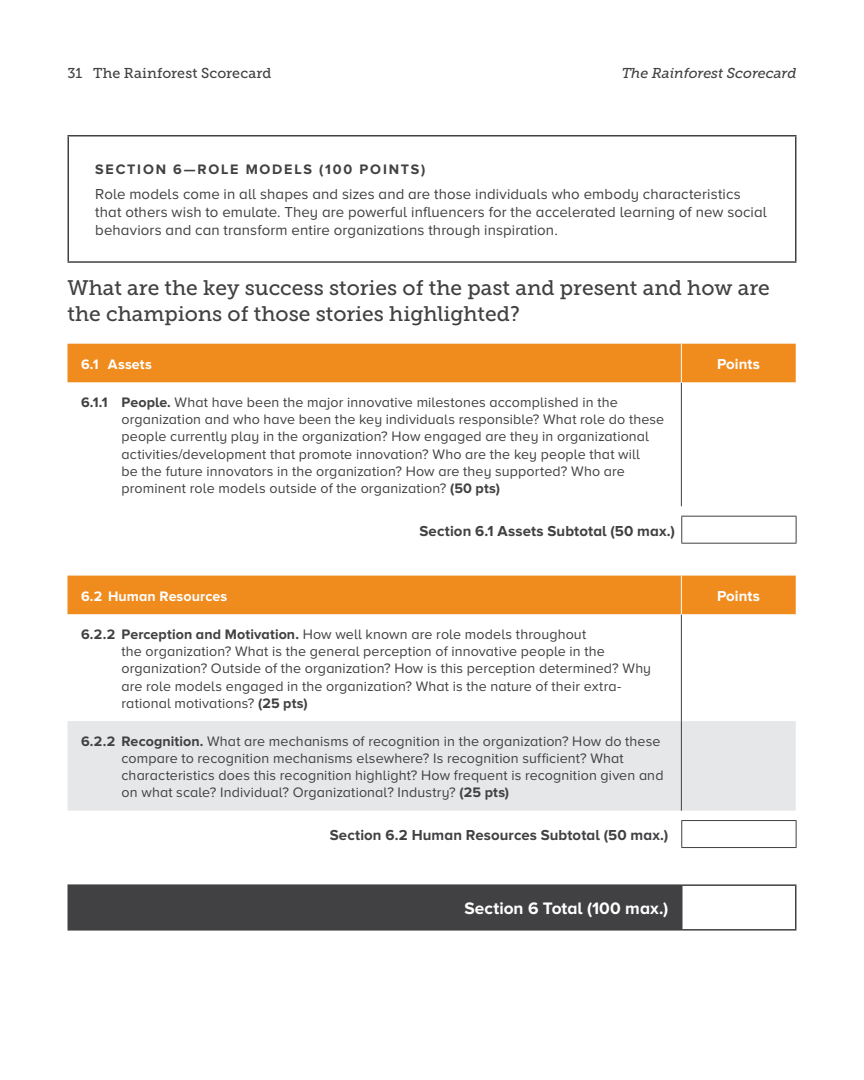
<style>
.page{position:relative;width:864px;height:1080px;background:#fff}
.page>*{position:absolute;margin:0;border:0;box-sizing:border-box;transform-origin:0 0}
.t1{font:21px/25.2px "Museo Slab 500";color:#414042}
.t2{font:700 17.25px "Proxima Nova A";letter-spacing:.005em;color:#fff}
.t3{font:15px/18px "Proxima Nova A";letter-spacing:.005em;color:#414042}
.t4{font:700 15px "Proxima Nova A";letter-spacing:.005em;color:#414042}
.t5{font:700 15px "Proxima Nova A";letter-spacing:.005em;color:#fff}
.t6{font:14.25px/17.1px "Proxima Nova A";letter-spacing:.01em;color:#414042}
.t7{font:700 14.25px "Proxima Nova A";letter-spacing:.125em;color:#414042}
.t8{font:700 14.25px "Proxima Nova A";letter-spacing:.005em;color:#fff}
.t9{font:14.25px "Museo Slab 500";letter-spacing:.01em;color:#414042}
.t10{font:italic 14.25px "Museo Slab 500";color:#414042}
.s1{font-weight:700}
</style>
<div class="page">
<hr style="left:68px;top:135px;width:728px;height:1px;background:#414042">
<hr style="left:68px;top:136px;width:1px;height:125px;background:#414042">
<hr style="left:795px;top:136px;width:1px;height:125px;background:#414042">
<hr style="left:68px;top:261px;width:728px;height:2px;background:#414042">
<div style="left:68px;top:344px;width:728px;height:39px;background:#f08b1d"></div>
<hr style="left:681px;top:383px;width:1px;height:123px;background:#414042">
<hr style="left:681px;top:344px;width:1px;height:39px;background:#fff">
<hr style="left:681px;top:516px;width:115px;height:1px;background:#414042">
<svg style="left:681px;top:517px;width:1px;height:26px"></svg>
<svg style="left:796px;top:517px;width:1px;height:26px"></svg>
<hr style="left:681px;top:543px;width:115px;height:1px;background:#414042">
<div style="left:68px;top:576px;width:728px;height:38px;background:#f08b1d"></div>
<svg style="left:68px;top:614px;width:728px;height:107px"></svg>
<div style="left:68px;top:721px;width:728px;height:90px;background:#e6e7e8"></div>
<hr style="left:681px;top:614px;width:1px;height:107px;background:#414042">
<hr style="left:681px;top:721px;width:1px;height:90px;background:#414042">
<hr style="left:681px;top:576px;width:1px;height:38px;background:#fff">
<hr style="left:681px;top:820px;width:115px;height:1px;background:#414042">
<svg style="left:681px;top:821px;width:1px;height:26px"></svg>
<svg style="left:796px;top:821px;width:1px;height:26px"></svg>
<hr style="left:681px;top:847px;width:115px;height:1px;background:#414042">
<div style="left:68px;top:885px;width:614px;height:45px;background:#414042"></div>
<hr style="left:68px;top:884px;width:614px;height:2px;background:#414042">
<hr style="left:682px;top:884px;width:114px;height:2px;background:#414042">
<hr style="left:795px;top:886px;width:1px;height:43px;background:#414042">
<hr style="left:68px;top:929px;width:614px;height:2px;background:#414042">
<hr style="left:682px;top:929px;width:114px;height:2px;background:#414042">
<p class="t9" style="left:68px;top:65px;width:205px">31 The Rainforest Scorecard</p>
<p class="t10" style="left:622px;top:65px;width:176px">The Rainforest Scorecard</p>
<p class="t7" style="left:95px;top:161px;width:332px">SECTION 6—ROLE MODELS (100 POINTS)</p>
<p class="t3" style="left:95px;top:185px;width:673px">Role models come in all shapes and sizes and are those individuals who embody characteristics that others wish to emulate. They are powerful influencers for the accelerated learning of new social behaviors and can transform entire organizations through inspiration.</p>
<h1 class="t1" style="left:68px;top:276px;width:704px">What are the key success stories of the past and present and how are the champions of those stories highlighted?</h1>
<p class="t8" style="left:81px;top:356px;width:72px">6.1 Assets</p>
<p class="t5" style="left:717px;top:355px;width:45px">Points</p>
<p class="t6" style="left:121px;top:394px;width:544px;text-indent:-40px"><span class="s1">6.1.1 People.</span> What have been the major innovative milestones accomplished in the organization and who have been the key individuals responsible? What role do these people currently play in the organization? How engaged are they in organizational activities/development that promote innovation? Who are the key people that will<br>be the future innovators in the organization? How are they supported? Who are prominent role models outside of the organization? <span class="s1">(50 pts)</span></p>
<p class="t4" style="left:419px;top:522px;width:257px">Section 6.1 Assets Subtotal (50 max.)</p>
<p class="t8" style="left:81px;top:588px;width:148px">6.2 Human Resources</p>
<p class="t5" style="left:717px;top:587px;width:45px">Points</p>
<p class="t6" style="left:121px;top:626px;width:531px;text-indent:-40px"><span class="s1">6.2.2 Perception and Motivation.</span> How well known are role models throughout<br>the organization? What is the general perception of innovative people in the organization? Outside of the organization? How is this perception determined? Why are role models engaged in the organization? What is the nature of their extra&shy;rational motivations? <span class="s1">(25 pts)</span></p>
<p class="t6" style="left:121px;top:732px;width:544px;text-indent:-40px"><span class="s1">6.2.2 Recognition.</span> What are mechanisms of recognition in the organization? How do these compare to recognition mechanisms elsewhere? Is recognition sufficient? What characteristics does this recognition highlight? How frequent is recognition given and on what scale? Individual? Organizational? Industry? <span class="s1">(25 pts)</span></p>
<p class="t4" style="left:330px;top:826px;width:340px">Section 6.2 Human Resources Subtotal (50 max.)</p>
<p class="t2" style="left:465px;top:899px;width:205px">Section 6 Total (100 max.)</p>
</div>
